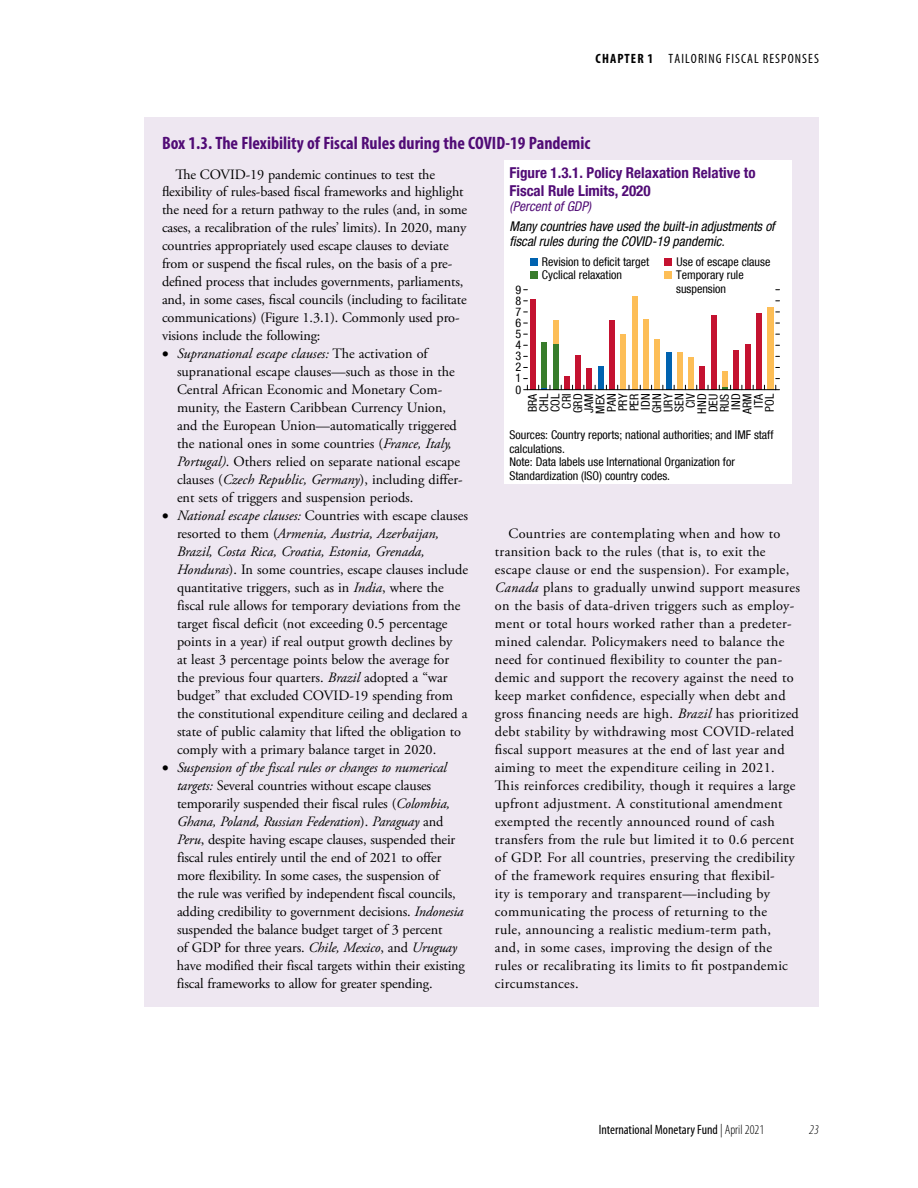
<style>
.page{position:relative;width:918px;height:1188px;background:#fff}
.page>*{position:absolute;margin:0;border:0;box-sizing:border-box;transform-origin:0 0}
.t1{font:700 condensed 18px "Myriad Pro";color:#510c76}
.t2{font:700 condensed 15px/18px "Helvetica Neue LT Com";color:#510c76}
.t3{font:14.25px/18px "Adobe Garamond Pro";color:#000}
.t4{font:14.25px/18px "Adobe Garamond Pro";letter-spacing:.02em;color:#000}
.t5{font:italic condensed 13.5px/15px "Helvetica Neue LT Com";color:#000}
.t6{font:condensed 13.5px "Myriad Pro";color:#000}
.t7{font:condensed 13.5px "Myriad Pro";letter-spacing:.08em;color:#000}
.t8{font:italic condensed 13.5px "Helvetica Neue LT Com";color:#510c76}
.t9{font:italic 300 condensed 13.5px "Myriad Pro";color:#000}
.t10{font:condensed 12px/11.2px "Helvetica Neue LT Com";color:#000}
.s1{font-weight:700}
.s2{font-style:italic}
.s3{font-weight:300}
</style>
<div class="page">
<div style="left:144px;top:117px;width:675px;height:890px;background:#eee7f1"></div>
<div style="left:504px;top:160px;width:288px;height:324px;background:#fff"></div>
<div style="left:666px;top:352px;width:6px;height:38px;background:#0062af"></div>
<div style="left:598px;top:366px;width:6px;height:24px;background:#0062af"></div>
<div style="left:756px;top:313px;width:6px;height:77px;background:#c41230"></div>
<div style="left:745px;top:344px;width:6px;height:46px;background:#c41230"></div>
<div style="left:733px;top:351px;width:6px;height:39px;background:#c41230"></div>
<div style="left:711px;top:316px;width:6px;height:74px;background:#c41230"></div>
<div style="left:699px;top:366px;width:6px;height:24px;background:#c41230"></div>
<div style="left:609px;top:320px;width:6px;height:70px;background:#c41230"></div>
<div style="left:586px;top:369px;width:6px;height:21px;background:#c41230"></div>
<div style="left:575px;top:355px;width:6px;height:35px;background:#c41230"></div>
<div style="left:564px;top:376px;width:6px;height:14px;background:#c41230"></div>
<div style="left:530px;top:300px;width:6px;height:90px;background:#c41230"></div>
<div style="left:541px;top:342px;width:6px;height:45px;background:#387c2b"></div>
<div style="left:767px;top:308px;width:6px;height:82px;background:#fdbe57"></div>
<div style="left:722px;top:372px;width:6px;height:15px;background:#fdbe57"></div>
<div style="left:688px;top:357px;width:6px;height:33px;background:#fdbe57"></div>
<div style="left:677px;top:352px;width:6px;height:38px;background:#fdbe57"></div>
<div style="left:654px;top:339px;width:6px;height:51px;background:#fdbe57"></div>
<div style="left:643px;top:320px;width:6px;height:70px;background:#fdbe57"></div>
<div style="left:632px;top:296px;width:6px;height:94px;background:#fdbe57"></div>
<div style="left:620px;top:334px;width:6px;height:56px;background:#fdbe57"></div>
<div style="left:553px;top:344px;width:6px;height:46px;background:#387c2b"></div>
<div style="left:553px;top:321px;width:6px;height:23px;background:#fdbe57"></div>
<hr style="left:527px;top:389px;width:249px;height:1px;background:#000">
<svg style="left:719px;top:385px;width:12px;height:5px"></svg>
<svg style="left:538px;top:385px;width:13px;height:5px"></svg>
<svg style="left:775px;top:385px;width:5px;height:5px"></svg>
<div style="left:530px;top:258px;width:7px;height:8px;background:#0062af"></div>
<div style="left:665px;top:258px;width:7px;height:8px;background:#c41230"></div>
<div style="left:530px;top:272px;width:7px;height:7px;background:#387c2b"></div>
<div style="left:664px;top:272px;width:8px;height:7px;background:#fdbe57"></div>
<p class="t7" style="left:596px;top:50px;width:225px"><span class="s1">CHAPTER 1</span> TAILORING FISCAL RESPONSES</p>
<p class="t1" style="left:162px;top:131px;width:430px">Box 1.3. The Flexibility of Fiscal Rules during the COVID-19 Pandemic</p>
<p class="t3" style="left:162px;top:165px;width:307px;text-indent:13px">The COVID-19 pandemic continues to test the flexibility of rules-based fiscal frameworks and highlight the need for a return pathway to the rules (and, in some cases, a recalibration of the rules’ limits). In 2020, many countries appropriately used escape clauses to deviate from or suspend the fiscal rules, on the basis of a pre&shy;defined process that includes governments, parliaments, and, in some cases, fiscal councils (including to facilitate communications) (Figure 1.3.1). Commonly used pro&shy;visions include the following:</p>
<p class="t3" style="left:177px;top:345px;width:287px;text-indent:-15px">• <span class="s2">Supranational escape clauses:</span> The activation of supranational escape clauses—such as those in the Central African Economic and Monetary Com&shy;munity, the Eastern Caribbean Currency Union, and the European Union—automatically triggered the national ones in some countries (<span class="s2">France, Italy, Portugal)</span>. Others relied on separate national escape clauses (<span class="s2">Czech Republic, Germany</span>), including differ&shy;ent sets of triggers and suspension periods.</p>
<p class="t3" style="left:177px;top:507px;width:293px;text-indent:-15px">• <span class="s2">National escape clauses:</span> Countries with escape clauses resorted to them (<span class="s2">Armenia, Austria, Azerbaijan, Brazil, Costa Rica, Croatia, Estonia, Grenada, Honduras</span>). In some countries, escape clauses include quantitative triggers, such as in <span class="s2">India</span>, where the fiscal rule allows for temporary deviations from the target fiscal deficit (not exceeding 0.5 percentage points in a year) if real output growth declines by<br>at least 3 percentage points below the average for the previous four quarters. <span class="s2">Brazil</span> adopted a “war budget” that excluded COVID-19 spending from the constitutional expenditure ceiling and declared a state of public calamity that lifted the obligation to comply with a primary balance target in 2020.</p>
<p class="t3" style="left:177px;top:759px;width:289px;text-indent:-15px">• <span class="s2">Suspension of the fiscal rules or changes to numerical targets:</span> Several countries without escape clauses temporarily suspended their fiscal rules (<span class="s2">Colombia, Ghana, Poland, Russian Federation</span>). <span class="s2">Paraguay</span> and <span class="s2">Peru</span>, despite having escape clauses, suspended their fiscal rules entirely until the end of 2021 to offer more flexibility. In some cases, the suspension of<br>the rule was verified by independent fiscal councils, adding credibility to government decisions. <span class="s2">Indonesia </span>suspended the balance budget target of 3 percent<br>of GDP for three years. <span class="s2">Chile, Mexico</span>, and <span class="s2">Uruguay </span>have modified their fiscal targets within their existing fiscal frameworks to allow for greater spending.</p>
<p class="t2" style="left:510px;top:163px;width:248px">Figure 1.3.1. Policy Relaxation Relative to<br>Fiscal Rule Limits, 2020</p>
<p class="t8" style="left:510px;top:198px;width:83px">(Percent of GDP)</p>
<p class="t5" style="left:510px;top:219px;width:267px">Many countries have used the built-in adjustments of fiscal rules during the COVID-19 pandemic.</p>
<p class="t10" style="left:515px;top:284px;width:7px">9</p>
<p class="t10" style="left:515px;top:295px;width:7px">8</p>
<p class="t10" style="left:515px;top:306px;width:7px">7</p>
<p class="t10" style="left:515px;top:317px;width:7px">6</p>
<p class="t10" style="left:515px;top:328px;width:7px">5</p>
<p class="t10" style="left:515px;top:339px;width:7px">4</p>
<p class="t10" style="left:515px;top:350px;width:7px">3</p>
<p class="t10" style="left:515px;top:361px;width:7px">2</p>
<p class="t10" style="left:515px;top:372px;width:7px">1</p>
<p class="t10" style="left:542px;top:256px;width:109px">Revision to deficit target</p>
<p class="t10" style="left:677px;top:256px;width:95px">Use of escape clause</p>
<p class="t10" style="left:542px;top:269px;width:82px">Cyclical relaxation</p>
<p class="t10" style="left:676px;top:268px;width:69px;line-height:13.5px">Temporary rule suspension</p>
<p class="t10" style="left:515px;top:384px;width:7px">0</p>
<p class="t10" style="left:527px;top:414px;width:22px;text-align:center;rotate:-90deg">BRA<br>CHL<br>COL<br>CRI<br>GRD<br>JAM<br>MEX<br>PAN<br>PRY<br>PER<br>IDN<br>GHN<br>URY<br>SEN<br>CIV<br>HND<br>DEU<br>RUS<br>IND<br>ARM<br>ITA<br>POL</p>
<p class="t10" style="left:510px;top:428px;width:266px;line-height:13.5px">Sources: Country reports; national authorities; and IMF staff calculations.<br>Note: Data labels use International Organization for Standardization (ISO) country codes.</p>
<p class="t4" style="left:495px;top:525px;width:306px;text-indent:13px">Countries are contemplating when and how to transition back to the rules (that is, to exit the escape clause or end the suspension). For example, <span class="s2">Canada</span> plans to gradually unwind support measures on the basis of data-driven triggers such as employ&shy;ment or total hours worked rather than a predeter&shy;mined calendar. Policymakers need to balance the need for continued flexibility to counter the pan&shy;demic and support the recovery against the need to keep market confidence, especially when debt and gross financing needs are high. <span class="s2">Brazil</span> has prioritized debt stability by withdrawing most COVID-related fiscal support measures at the end of last year and aiming to meet the expenditure ceiling in 2021.<br>This reinforces credibility, though it requires a large upfront adjustment. A constitutional amendment exempted the recently announced round of cash transfers from the rule but limited it to 0.6 percent of GDP. For all countries, preserving the credibility of the framework requires ensuring that flexibil-<br>ity is temporary and transparent—including by communicating the process of returning to the<br>rule, announcing a realistic medium-term path,<br>and, in some cases, improving the design of the rules or recalibrating its limits to fit postpandemic circumstances.</p>
<p class="t6" style="left:599px;top:1121px;width:167px">International Monetary Fund <span class="s3">| April 2021</span></p>
<p class="t9" style="left:809px;top:1122px;width:11px">23</p>
</div>
